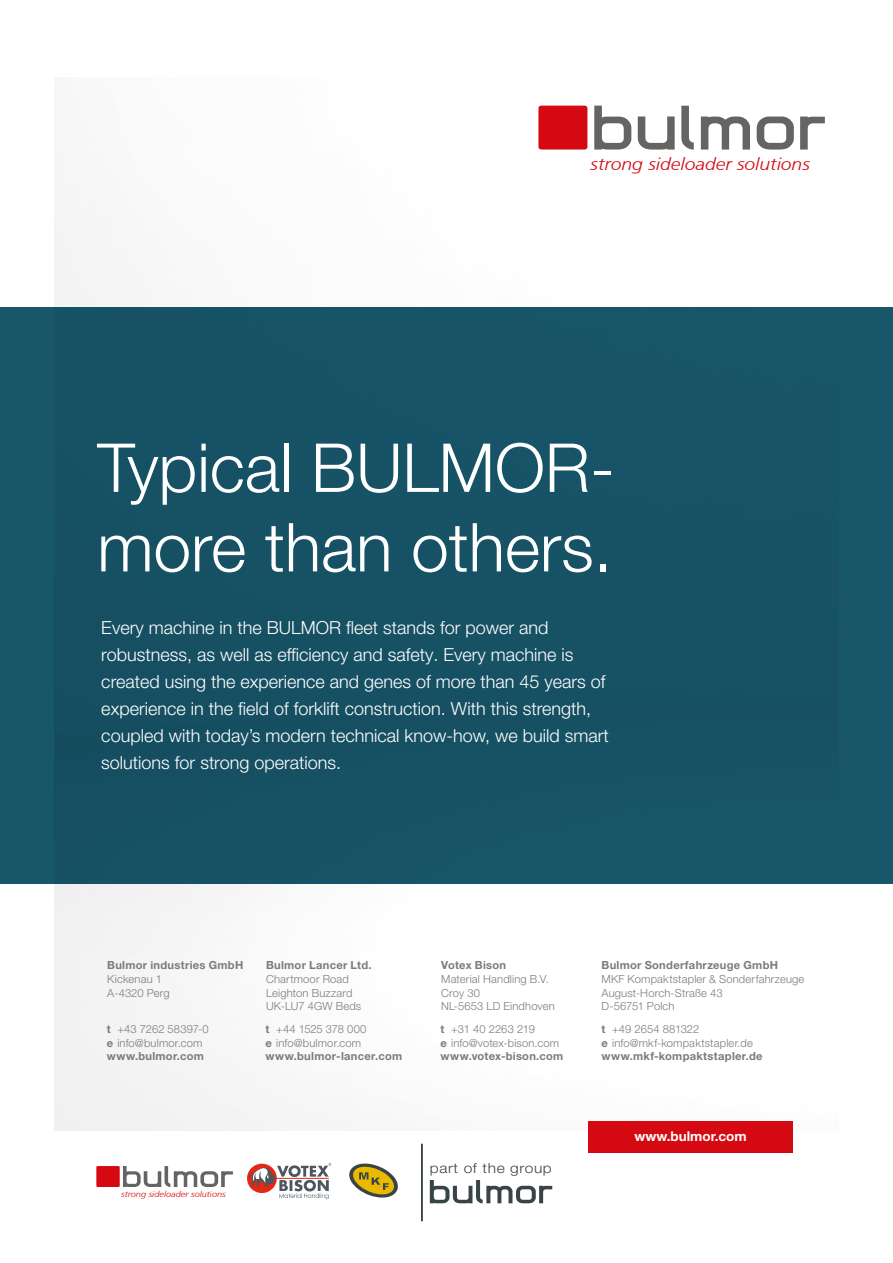
<style>
.page{position:relative;width:893px;height:1263px;background:#fff}
.page>*{position:absolute;margin:0;border:0;box-sizing:border-box;transform-origin:0 0}
.t1{font:300 67.5px/79.5px "Helvetica Neue LT Pro";color:#fff}
.t2{font:300 18px/27px "Helvetica Neue LT Pro";color:#fff}
.t3{font:italic 300 17.25px "Frutiger";color:#d50911;scale:1.12 1}
.t4{font:300 13.95px "Helvetica Neue LT Pro";letter-spacing:.04em;color:#394446;scale:1.12 1}
.t5{font:700 13.5px "Helvetica Neue LT Pro";color:#fff}
.t6{font:300 11.1px/13.6px "Helvetica Neue LT Pro";letter-spacing:.015em;color:#7c7b7b}
.t7{font:700 11.1px "Helvetica Neue LT Pro";letter-spacing:.025em;color:#7c7b7b}
.t8{font:italic 300 8.25px "Frutiger";color:#d50911;scale:1.12 1}
.s1{font-weight:700}
</style>
<div class="page">
<img style="left:54px;top:105px;width:785px;height:1026px">
<div style="left:0;top:307px;width:893px;height:576px;background:#18566a"></div>
<svg style="left:594px;top:106px;width:231px;height:44px"></svg>
<div style="left:538px;top:106px;width:49px;height:44px;background:#d50911;border-radius:3px"></div>
<svg style="left:123px;top:1166px;width:110px;height:21px"></svg>
<div style="left:96px;top:1166px;width:24px;height:21px;background:#d50911"></div>
<svg style="left:430px;top:1180px;width:122px;height:23px"></svg>
<hr style="left:421px;top:1144px;width:2px;height:77px;background:#394446">
<svg style="left:247px;top:1163px;width:84px;height:36px"></svg>
<svg style="left:349px;top:1163px;width:49px;height:35px"></svg>
<div style="left:588px;top:1121px;width:205px;height:31px;background:#d50911"></div>
<h3 class="t3" style="left:591px;top:154px;width:197px">strong sideloader solutions</h3>
<h1 class="t1" style="left:97px;top:427px;width:519px">Typical BULMOR&shy;more than others.</h1>
<p class="t2" style="left:101px;top:614px;width:509px">Every machine in the BULMOR fleet stands for power and robustness, as well as efficiency and safety. Every machine is created using the experience and genes of more than 45 years of experience in the field of forklift construction. With this strength, coupled with today’s modern technical know-how, we build smart solutions for strong operations.</p>
<p class="t7" style="left:107px;top:958px;width:138px">Bulmor industries GmbH</p>
<p class="t6" style="left:107px;top:972px;width:64px">Kickenau 1<br>A-4320 Perg</p>
<p class="t6" style="left:107px;top:1022px;width:103px"><span class="s1">t</span> +43 7262 58397-0 <span class="s1">e</span> info@bulmor.com <span class="s1">www.bulmor.com</span></p>
<p class="t7" style="left:266px;top:958px;width:107px">Bulmor Lancer Ltd.</p>
<p class="t6" style="left:266px;top:972px;width:97px">Chartmoor Road<br>Leighton Buzzard<br>UK-LU7 4GW Beds</p>
<p class="t6" style="left:266px;top:1022px;width:138px"><span class="s1">t</span> +44 1525 378 000<br><span class="s1">e</span> info@bulmor.com <span class="s1">www.bulmor-lancer.com</span></p>
<p class="t7" style="left:441px;top:958px;width:66px">Votex Bison</p>
<p class="t6" style="left:441px;top:972px;width:115px">Material Handling B.V.<br>Croy 30<br>NL-5653 LD Eindhoven</p>
<p class="t6" style="left:441px;top:1022px;width:124px"><span class="s1">t</span> +31 40 2263 219<br><span class="s1">e</span> info@votex-bison.com <span class="s1">www.votex-bison.com</span></p>
<p class="t8" style="left:121px;top:1189px;width:95px">strong sideloader solutions</p>
<p class="t4" style="left:430px;top:1160px;width:110px">part of the group</p>
<p class="t7" style="left:602px;top:958px;width:178px">Bulmor Sonderfahrzeuge GmbH</p>
<p class="t6" style="left:601px;top:972px;width:204px">MKF Kompaktstapler &amp; Sonderfahrzeuge<br>August-Horch-Straße 43<br>D-56751 Polch</p>
<p class="t6" style="left:601px;top:1022px;width:163px"><span class="s1">t</span> +49 2654 881322<br><span class="s1">e</span> info@mkf-kompaktstapler.de <span class="s1">www.mkf-kompaktstapler.de</span></p>
<p class="t5" style="left:634px;top:1128px;width:114px">www.bulmor.com</p>
</div>
